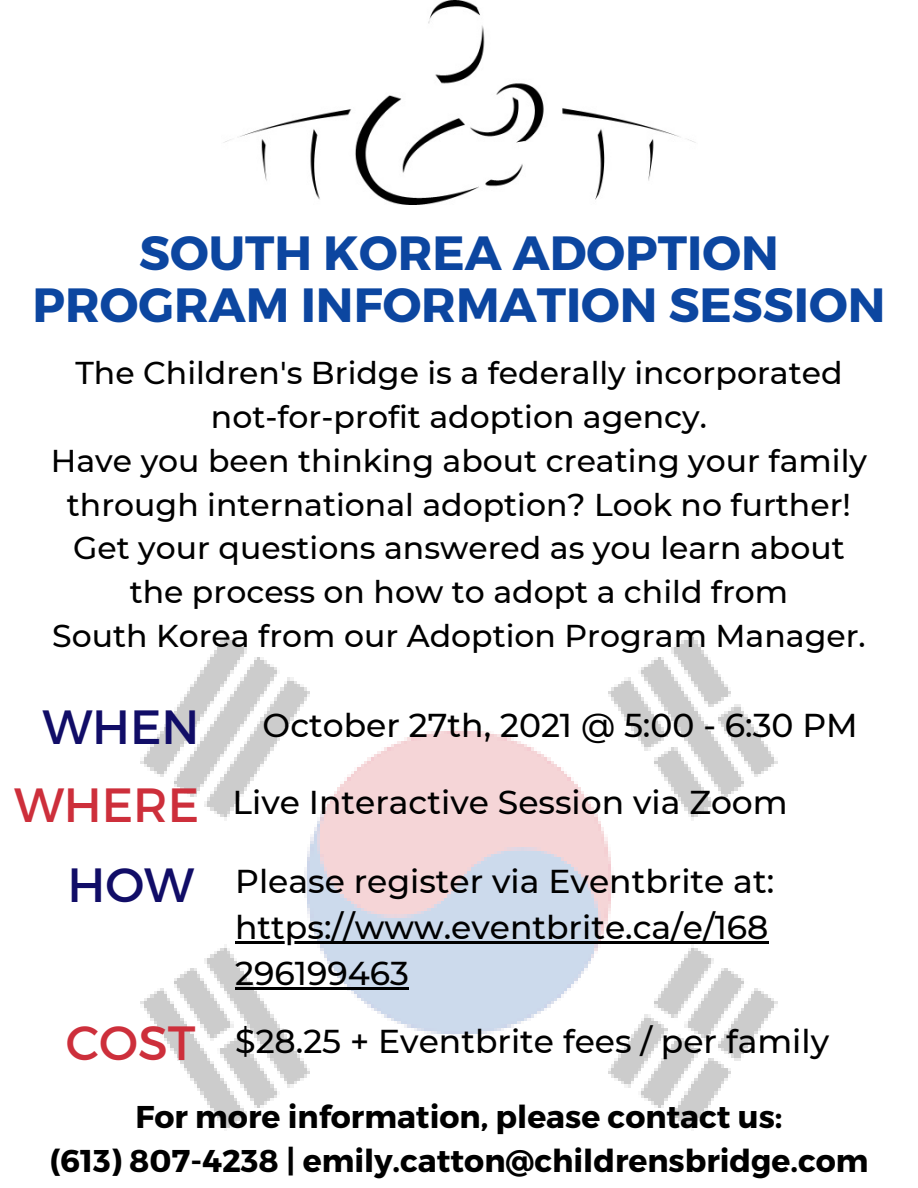
<style>
.page{position:relative;width:918px;height:1188px;background:#fff}
.page>*{position:absolute;margin:0;border:0;box-sizing:border-box;transform-origin:0 0}
.t1{font:700 48px/51.8px "Montserrat";color:#0c46a0;text-align:center}
.t2{font:48px "Montserrat";color:#cd2f3b}
.t3{font:48px "Montserrat";color:#110d67}
.t4{font:500 33px/46.2px "Montserrat";color:#000}
.t5{font:500 31.5px/43.8px "Montserrat";color:#000;text-align:center}
.t6{font:700 31.5px "Montserrat";color:#000}
</style>
<div class="page">
<img style="left:140px;top:637px;width:638px;height:491px">
<img style="left:223px;top:0;width:473px;height:205px">
<hr style="left:235px;top:941px;width:533px;height:2px;background:#000">
<hr style="left:235px;top:987px;width:174px;height:2px;background:#000">
<p class="t1" style="left:33px;top:225px;width:854px">SOUTH KOREA ADOPTION<br>PROGRAM INFORMATION SESSION</p>
<p class="t5" style="left:75px;top:351px;width:769px">The Children's Bridge is a federally incorporated not-for-profit adoption agency.</p>
<p class="t5" style="left:51px;top:438px;width:818px">Have you been thinking about creating your family through international adoption? Look no further!<br>Get your questions answered as you learn about the process on how to adopt a child from</p>
<p class="t5" style="left:52px;top:614px;width:815px">South Korea from our Adoption Program Manager.</p>
<p class="t3" style="left:42px;top:696px;width:159px">WHEN</p>
<p class="t4" style="left:263px;top:702px;width:597px">October 27th, 2021 @ 5:00 - 6:30 PM</p>
<p class="t2" style="left:14px;top:774px;width:187px">WHERE</p>
<p class="t3" style="left:67px;top:854px;width:128px">HOW</p>
<p class="t4" style="left:233px;top:779px;width:557px">Live Interactive Session via Zoom</p>
<p class="t4" style="left:235px;top:858px;width:540px">Please register via Eventbrite at: https://www.eventbrite.ca/e/168<br>296199463</p>
<p class="t2" style="left:66px;top:1012px;width:131px">COST</p>
<p class="t4" style="left:235px;top:1018px;width:595px">$28.25 + Eventbrite fees / per family</p>
<p class="t6" style="left:135px;top:1096px;width:649px">For more information, please contact us:</p>
<p class="t6" style="left:49px;top:1140px;width:821px">(613) 807-4238 | emily.catton@childrensbridge.com</p>
</div>
